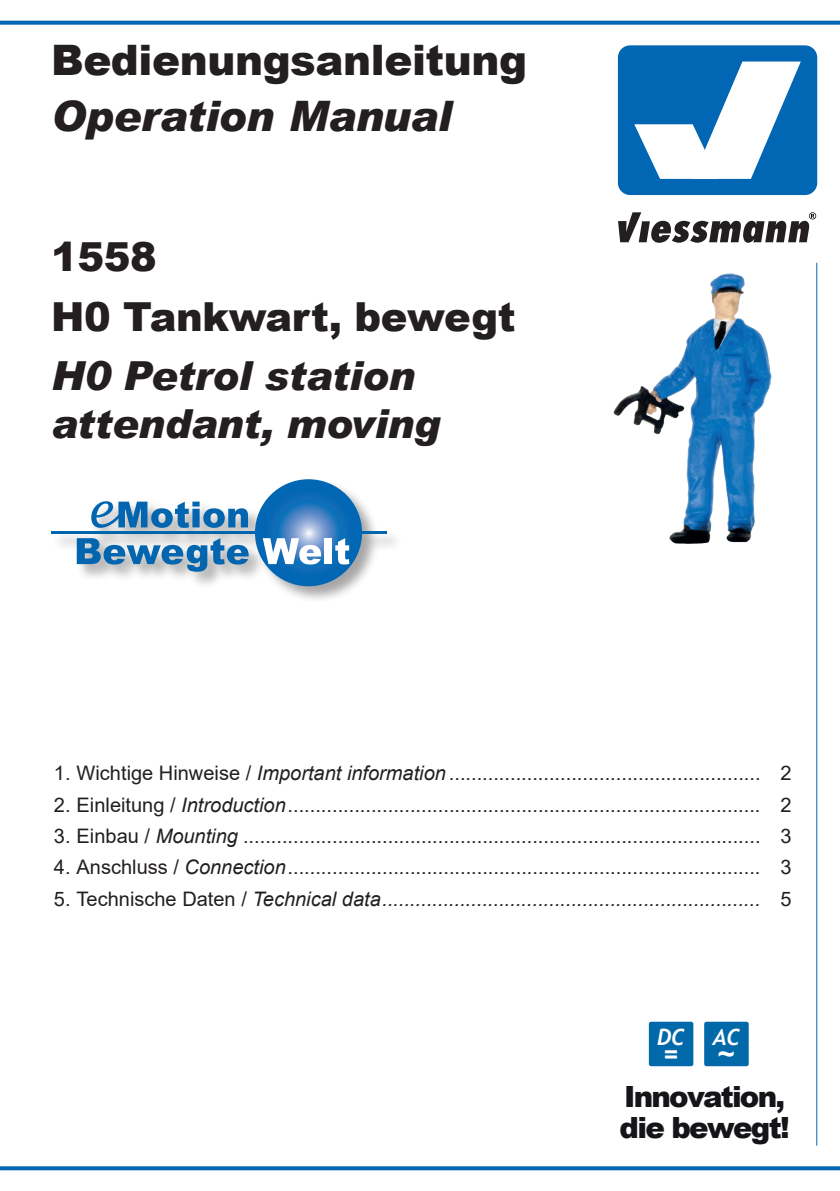
<style>
.page{position:relative;width:840px;height:1191px;background:#fff}
.page>*{position:absolute;margin:0;border:0;box-sizing:border-box;transform-origin:0 0}
.t1{font:900 42px "Arial";letter-spacing:-.01em;color:#231f20}
.t2{font:italic 900 42px "Arial";letter-spacing:-.01em;color:#231f20}
.t3{font:italic 900 40px/48px "Arial";letter-spacing:-.01em;color:#231f20}
.t4{font:900 40px/59.4px "Arial";letter-spacing:-.01em;color:#231f20}
.t5{font:900 29.2px/31px "Arial";letter-spacing:-.06em;color:#171419}
.t6{font:700 29.2px "Arial";color:#fff}
.t7{font:700 24px "Arial";color:#fff}
.t8{font:italic 700 22.4px "Trebuchet";color:#fff}
.t9{font:20px "Arial";color:#231f20}
.t10{font:italic 20px "Arial";color:#231f20}
.s1{font-style:italic}
.s2{font-style:normal}
</style>
<div class="page">
<svg style="left:0;top:1166px;width:839px;height:4px;background:#1471b8"></svg>
<hr style="left:0;top:21px;width:839px;height:3px;background:#0166b3">
<hr style="left:815px;top:263px;width:1px;height:882px;background:#0166b3">
<div style="left:617px;top:45px;width:199px;height:150px;background:#0166b3;border-radius:12px"></div>
<svg style="left:634px;top:62px;width:166px;height:117px"></svg>
<svg style="left:618px;top:212px;width:197px;height:31px"></svg>
<div style="left:51px;top:478px;width:352px;height:126px;background:#231f20;opacity:.4"></div>
<svg style="left:77px;top:538px;width:171px;height:34px;background:#7fa8c7"></svg>
<svg style="left:91px;top:501px;width:157px;height:27px"></svg>
<hr style="left:51px;top:531px;width:335px;height:3px;background:#0265b0">
<svg style="left:255px;top:479px;width:107px;height:107px;background:#1e74ba"></svg>
<svg style="left:262px;top:538px;width:59px;height:26px"></svg>
<div style="left:324px;top:538px;width:8px;height:26px;background:#fff"></div>
<svg style="left:335px;top:538px;width:14px;height:26px"></svg>
<img style="left:613px;top:273px;width:159px;height:271px">
<div style="left:703px;top:1021px;width:45px;height:45px;background:#0168aa;border-radius:2px"></div>
<div style="left:648px;top:1021px;width:45px;height:45px;background:#0168aa;border-radius:2px"></div>
<h1 class="t1" style="left:51px;top:30px;width:477px">Bedienungsanleitung</h1>
<h1 class="t2" style="left:51px;top:90px;width:402px">Operation Manual</h1>
<h2 class="t4" style="left:51px;top:226px;width:465px">1558<br>H0 Tankwart, bewegt</h2>
<h2 class="t3" style="left:51px;top:351px;width:390px">H0 Petrol station attendant, moving</h2>
<p class="t9" style="left:54px;top:759px;width:739px">1. Wichtige Hinweise / <span class="s1">Important information</span> ........................................................ 2</p>
<p class="t9" style="left:54px;top:790px;width:738px">2. Einleitung / <span class="s1">Introduction</span>..................................................................................... 2</p>
<p class="t9" style="left:54px;top:822px;width:738px">3. Einbau / <span class="s1">Mounting</span> ............................................................................................. 3</p>
<p class="t9" style="left:54px;top:853px;width:739px">4. Anschluss / <span class="s1">Connection</span>..................................................................................... 3</p>
<p class="t10" style="left:54px;top:885px;width:739px"><span class="s2">5. Technische Daten /</span> Technical data.................................................................... <span class="s2">5</span></p>
<p class="t8" style="left:656px;top:1023px;width:29px">DC</p>
<p class="t7" style="left:663px;top:1037px;width:15px">=</p>
<p class="t8" style="left:712px;top:1023px;width:29px">AC</p>
<h3 class="t6" style="left:717px;top:1033px;width:18px">~</h3>
<h3 class="t5" style="left:619px;top:1080px;width:171px">Innovation, die bewegt!</h3>
</div>
